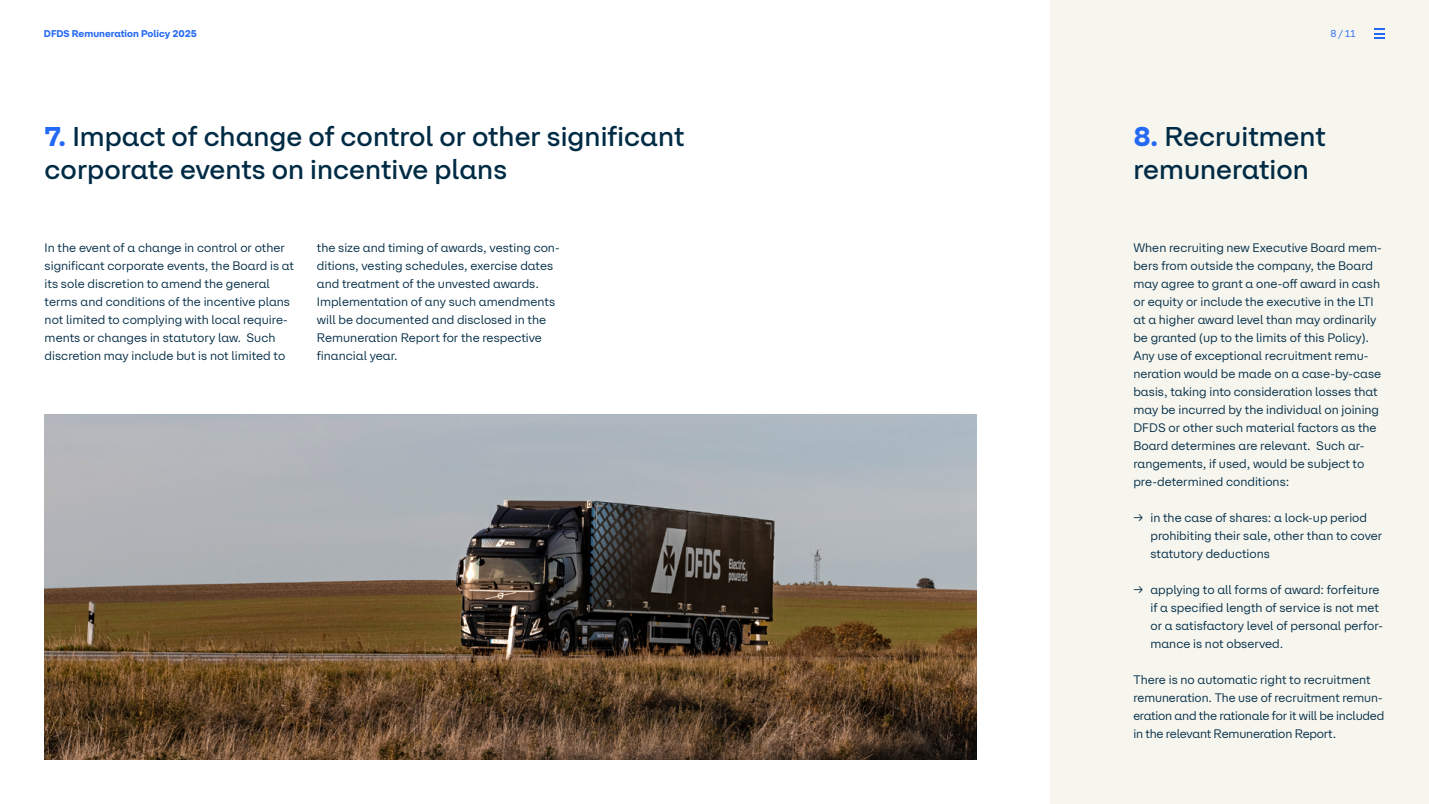
<style>
.page{position:relative;width:1429px;height:804px;background:#fff}
.page>*{position:absolute;margin:0;border:0;box-sizing:border-box;transform-origin:0 0}
.t1{font:500 27px/33px "DFDS Sans";color:#002b45}
.t2{font:12px/18px "DFDS Sans";color:#002b45}
.t3{font:12px/18px "DFDS Sans";letter-spacing:-.02em;color:#002b45}
.t4{font:700 9.75px "DFDS Sans";color:#2369f5}
.t5{font:9.75px "DFDS Sans";color:#2369f5}
.s1{font-weight:700;color:#2369f5}
</style>
<div class="page">
<img style="left:45px;top:414px;width:931px;height:345px">
<div style="left:1050px;top:0;width:379px;height:804px;background:#f6f5ee"></div>
<svg style="left:1374px;top:29px;width:10px;height:10px"></svg>
<p class="t4" style="left:44px;top:28px;width:155px">DFDS Remuneration Policy 2025</p>
<p class="t5" style="left:1330px;top:28px;width:27px">8 / 11</p>
<h1 class="t1" style="left:45px;top:119px;width:641px"><span class="s1">7.</span> Impact of change of control or other significant corporate events on incentive plans</h1>
<h1 class="t1" style="left:1133px;top:119px;width:194px"><span class="s1">8.</span> Recruitment remuneration</h1>
<p class="t2" style="left:45px;top:238px;width:251px">In the event of a change in control or other significant corporate events, the Board is at its sole discretion to amend the general terms and conditions of the incentive plans not limited to complying with local require&shy;ments or changes in statutory law. Such discretion may include but is not limited to</p>
<p class="t2" style="left:1133px;top:238px;width:250px">When recruiting new Executive Board mem&shy;bers from outside the company, the Board may agree to grant a one-off award in cash or equity or include the executive in the LTI at a higher award level than may ordinarily be granted (up to the limits of this Policy).<br>Any use of exceptional recruitment remu&shy;neration would be made on a case-by-case basis, taking into consideration losses that may be incurred by the individual on joining DFDS or other such material factors as the Board determines are relevant. Such ar&shy;rangements, if used, would be subject to pre-determined conditions:</p>
<p class="t2" style="left:1150px;top:508px;width:233px">in the case of shares: a lock-up period prohibiting their sale, other than to cover statutory deductions</p>
<p class="t2" style="left:1150px;top:580px;width:234px">applying to all forms of award: forfeiture if a specified length of service is not met or a satisfactory level of personal perfor&shy;mance is not observed.</p>
<p class="t3" style="left:1133px;top:670px;width:252px">There is no automatic right to recruitment remuneration. The use of recruitment remun&shy;eration and the rationale for it will be included in the relevant Remuneration Report.</p>
<p class="t2" style="left:317px;top:238px;width:244px">the size and timing of awards, vesting con&shy;ditions, vesting schedules, exercise dates and treatment of the unvested awards.<br>Implementation of any such amendments will be documented and disclosed in the Remuneration Report for the respective financial year.</p>
</div>
